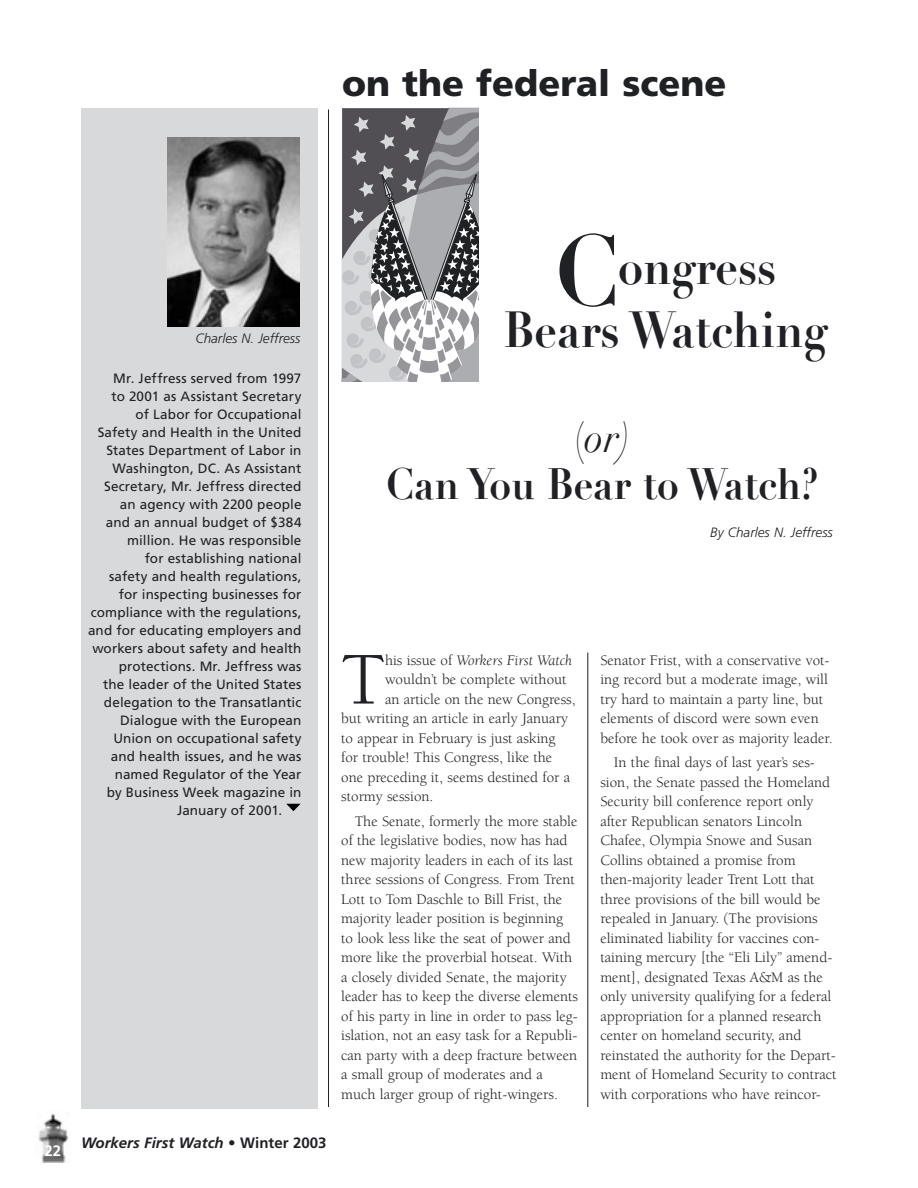
<style>
.page{position:relative;width:918px;height:1188px;background:#fff}
.page>*{position:absolute;margin:0;border:0;box-sizing:border-box;transform-origin:0 0}
.t1{font:76.35px "Berkeley";color:#202124}
.t2{font:700 49.5px/63px "Didot";color:#202124;text-align:center;scale:.91 1}
.t3{font:700 42.9px/47px "Didot";color:#202124;text-align:center;scale:.91 1}
.t4{font:900 36px "Frutiger";color:#202124}
.t5{font:15px/19.5px "Berkeley";color:#202124}
.t6{font:italic 700 15px "Frutiger";color:#202124}
.t7{font:italic 15px "Berkeley";color:#202124}
.t8{font:700 15px "Frutiger";color:#fff}
.t9{font:13.5px "Frutiger";letter-spacing:.01em;color:#202124}
.t10{font:italic 300 13.5px "Frutiger";color:#202124}
.s1{font-style:normal}
.s2{font-size:99px}
.s3{font-weight:400;font-style:italic}
</style>
<div class="page">
<img style="left:35px;top:1114px;width:34px;height:48px">
<div style="left:81px;top:108px;width:237px;height:1000px;background:#d7d9db"></div>
<svg style="left:341px;top:108px;width:138px;height:274px"></svg>
<svg style="left:286px;top:804px;width:15px;height:7px"></svg>
<img style="left:167px;top:138px;width:133px;height:188px">
<h3 class="t4" style="left:342px;top:61px;width:386px">on the federal scene</h3>
<p class="t8" style="left:44px;top:1142px;width:18px">22</p>
<p class="t10" style="left:195px;top:331px;width:107px">Charles N. Jeffress</p>
<p class="t9" style="left:113px;top:370px;width:190px">Mr. Jeffress served from 1997</p>
<p class="t9" style="left:111px;top:388px;width:192px">to 2001 as Assistant Secretary</p>
<p class="t9" style="left:136px;top:406px;width:167px">of Labor for Occupational</p>
<p class="t9" style="left:98px;top:424px;width:205px">Safety and Health in the United</p>
<p class="t9" style="left:106px;top:442px;width:197px">States Department of Labor in</p>
<p class="t9" style="left:113px;top:460px;width:190px">Washington, DC. As Assistant</p>
<p class="t9" style="left:104px;top:478px;width:199px">Secretary, Mr. Jeffress directed</p>
<p class="t9" style="left:120px;top:496px;width:183px">an agency with 2200 people</p>
<p class="t9" style="left:106px;top:514px;width:197px">and an annual budget of $384</p>
<p class="t9" style="left:127px;top:532px;width:176px">million. He was responsible</p>
<p class="t9" style="left:145px;top:550px;width:158px">for establishing national</p>
<p class="t9" style="left:109px;top:568px;width:194px">safety and health regulations,</p>
<p class="t9" style="left:119px;top:586px;width:184px">for inspecting businesses for</p>
<p class="t9" style="left:91px;top:604px;width:212px">compliance with the regulations,</p>
<p class="t9" style="left:88px;top:622px;width:215px">and for educating employers and</p>
<p class="t9" style="left:92px;top:640px;width:211px">workers about safety and health</p>
<p class="t9" style="left:119px;top:658px;width:184px">protections. Mr. Jeffress was</p>
<p class="t9" style="left:103px;top:676px;width:200px">the leader of the United States</p>
<p class="t9" style="left:104px;top:694px;width:199px">delegation to the Transatlantic</p>
<p class="t9" style="left:120px;top:712px;width:183px">Dialogue with the European</p>
<p class="t9" style="left:113px;top:730px;width:190px">Union on occupational safety</p>
<p class="t9" style="left:111px;top:748px;width:192px">and health issues, and he was</p>
<p class="t9" style="left:115px;top:766px;width:188px">named Regulator of the Year</p>
<p class="t9" style="left:107px;top:784px;width:196px">by Business Week magazine in</p>
<p class="t9" style="left:177px;top:802px;width:107px">January of 2001.</p>
<p class="t6" style="left:81px;top:1134px;width:247px">Workers First Watch <span class="s1">• Winter 2003</span></p>
<h2 class="t2" style="left:504px;top:236px;width:357px"><span class="s2">C</span>ongress<br>Bears Watching</h2>
<h3 class="t3" style="left:386px;top:414px;width:477px">(<span class="s3">or)<br></span>Can You Bear to Watch?</h3>
<p class="t10" style="left:710px;top:525px;width:124px">By Charles N. Jeffress</p>
<h1 class="t1" style="left:341px;top:639px;width:45px">T</h1>
<p class="t7" style="left:385px;top:652px;width:189px"><span class="s1">his issue of</span> Workers First Watch</p>
<p class="t5" style="left:385px;top:670px;width:183px">wouldn’t be complete without</p>
<p class="t5" style="left:385px;top:689px;width:192px">an article on the new Congress,</p>
<p class="t5" style="left:341px;top:709px;width:228px">but writing an article in early January</p>
<p class="t5" style="left:341px;top:728px;width:216px">to appear in February is just asking</p>
<p class="t5" style="left:341px;top:748px;width:213px">for trouble! This Congress, like the</p>
<p class="t5" style="left:341px;top:767px;width:231px">one preceding it, seems destined for a</p>
<p class="t5" style="left:341px;top:787px;width:94px">stormy session.</p>
<p class="t5" style="left:341px;top:812px;width:239px;text-indent:14px">The Senate, formerly the more stable of the legislative bodies, now has had new majority leaders in each of its last three sessions of Congress. From Trent Lott to Tom Daschle to Bill Frist, the majority leader position is beginning to look less like the seat of power and more like the proverbial hotseat. With a closely divided Senate, the majority leader has to keep the diverse elements of his party in line in order to pass leg&shy;islation, not an easy task for a Republi&shy;can party with a deep fracture between a small group of moderates and a much larger group of right-wingers.</p>
<p class="t5" style="left:600px;top:650px;width:234px">Senator Frist, with a conservative vot&shy;ing record but a moderate image, will try hard to maintain a party line, but elements of discord were sown even before he took over as majority leader.</p>
<p class="t5" style="left:600px;top:753px;width:238px;text-indent:14px">In the final days of last year’s ses&shy;sion, the Senate passed the Homeland Security bill conference report only after Republican senators Lincoln Chafee, Olympia Snowe and Susan Collins obtained a promise from then-majority leader Trent Lott that three provisions of the bill would be repealed in January. (The provisions eliminated liability for vaccines con&shy;taining mercury [the “Eli Lily” amend&shy;ment], designated Texas A&amp;M as the only university qualifying for a federal appropriation for a planned research center on homeland security, and reinstated the authority for the Depart&shy;ment of Homeland Security to contract with corporations who have reincor-</p>
</div>
